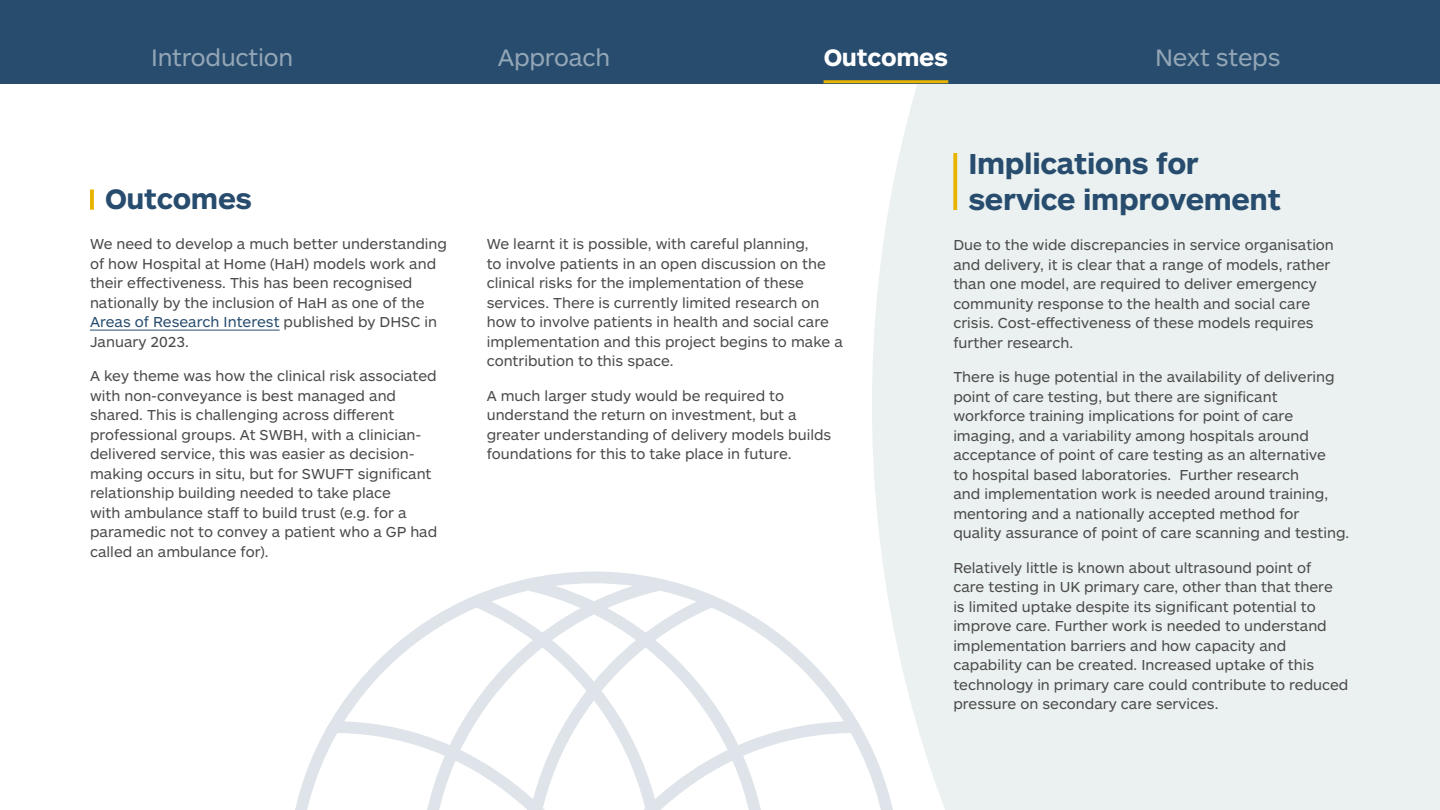
<style>
.page{position:relative;width:1440px;height:810px;background:#fff}
.page>*{position:absolute;margin:0;border:0;box-sizing:border-box;transform-origin:0 0}
.t1{font:700 30px/36px "ARS Maquette Pro";letter-spacing:-.01em;color:#274c6e}
.t2{font:700 29.25px "ARS Maquette Pro";letter-spacing:-.01em;color:#274c6e}
.t3{font:24.75px "ARS Maquette Pro";letter-spacing:-.01em;color:#93a6b6}
.t4{font:700 24.75px "ARS Maquette Pro";letter-spacing:-.01em;color:#fff}
.t5{font:15px/19.5px "ARS Maquette Pro";color:#4a4a49}
.s1{color:#274c6e}
</style>
<div class="page">
<div style="left:872px;top:83px;width:568px;height:727px;background:#eaf1f0"></div>
<hr style="left:90px;top:330px;width:190px;height:1px;background:#274c6e">
<svg style="left:90px;top:189px;width:4px;height:21px"></svg>
<svg style="left:953px;top:153px;width:4px;height:57px"></svg>
<svg style="left:295px;top:572px;width:606px;height:238px"></svg>
<div style="left:0;top:0;width:1440px;height:83px;background:#274c6e"></div>
<hr style="left:824px;top:80px;width:124px;height:3px;background:#e9b400">
<h3 class="t3" style="left:151px;top:41px;width:144px">Introduction</h3>
<h3 class="t3" style="left:498px;top:41px;width:114px">Approach</h3>
<h3 class="t4" style="left:824px;top:41px;width:126px">Outcomes</h3>
<h3 class="t3" style="left:1155px;top:41px;width:127px">Next steps</h3>
<h2 class="t2" style="left:105px;top:180px;width:149px">Outcomes</h2>
<p class="t5" style="left:90px;top:234px;width:359px">We need to develop a much better understanding of how Hospital at Home (HaH) models work and their effectiveness. This has been recognised nationally by the inclusion of HaH as one of the <span class="s1">Areas of Research Interest</span> published by DHSC in January 2023.</p>
<p class="t5" style="left:90px;top:366px;width:349px">A key theme was how the clinical risk associated with non-conveyance is best managed and shared. This is challenging across different professional groups. At SWBH, with a clinician&shy;delivered service, this was easier as decision&shy;making occurs in situ, but for SWUFT significant relationship building needed to take place<br>with ambulance staff to build trust (e.g. for a paramedic not to convey a patient who a GP had called an ambulance for).</p>
<p class="t5" style="left:487px;top:234px;width:358px">We learnt it is possible, with careful planning,<br>to involve patients in an open discussion on the clinical risks for the implementation of these services. There is currently limited research on how to involve patients in health and social care implementation and this project begins to make a contribution to this space.</p>
<p class="t5" style="left:487px;top:385px;width:346px">A much larger study would be required to understand the return on investment, but a greater understanding of delivery models builds foundations for this to take place in future.</p>
<h1 class="t1" style="left:968px;top:144px;width:314px">Implications for service improvement</h1>
<p class="t5" style="left:953px;top:235px;width:382px">Due to the wide discrepancies in service organisation and delivery, it is clear that a range of models, rather than one model, are required to deliver emergency community response to the health and social care crisis. Cost-effectiveness of these models requires further research.</p>
<p class="t5" style="left:953px;top:367px;width:397px">There is huge potential in the availability of delivering point of care testing, but there are significant workforce training implications for point of care imaging, and a variability among hospitals around acceptance of point of care testing as an alternative<br>to hospital based laboratories. Further research<br>and implementation work is needed around training, mentoring and a nationally accepted method for quality assurance of point of care scanning and testing.</p>
<p class="t5" style="left:953px;top:557px;width:397px">Relatively little is known about ultrasound point of<br>care testing in UK primary care, other than that there<br>is limited uptake despite its significant potential to improve care. Further work is needed to understand implementation barriers and how capacity and capability can be created. Increased uptake of this technology in primary care could contribute to reduced pressure on secondary care services.</p>
</div>
